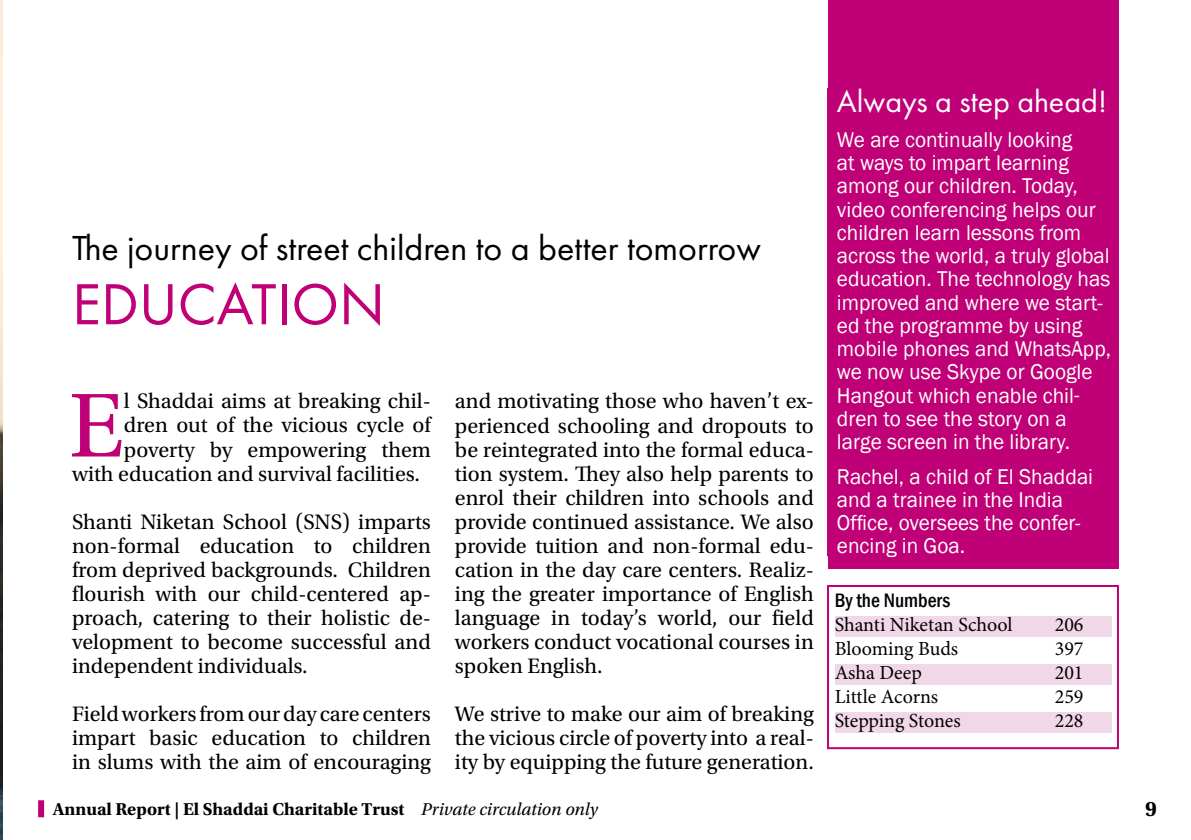
<style>
.page{position:relative;width:1191px;height:840px;background:#fff}
.page>*{position:absolute;margin:0;border:0;box-sizing:border-box;transform-origin:0 0}
.t1{font:95.6px "Utopia Std";color:#c00076}
.t2{font:60px "Futura PT";color:#c00076}
.t3{font:36px "Futura PT";color:#000}
.t4{font:32px "Futura PT";color:#fff}
.t5{font:22px/24px "Utopia Std";color:#000;text-align:justify}
.t6{font:22px/23.2px "Franklin Gothic";color:#fff}
.t7{font:700 22px "Utopia Std";color:#000}
.t8{font:20px "Minion Pro";color:#000}
.t9{font:500 condensed 20px "Franklin Gothic";color:#000}
.t10{font:700 18px "Utopia Std";color:#000}
.s1{font-weight:400;font-style:italic}
</style>
<div class="page">
<div style="left:38px;top:799px;width:6px;height:17px;background:#c00076"></div>
<img style="left:0;top:0;width:2px;height:839px">
<div style="left:828px;top:0;width:291px;height:568px;background:#c00076"></div>
<div style="left:834px;top:615px;width:277px;height:20px;background:#f1d7e8"></div>
<div style="left:834px;top:663px;width:277px;height:20px;background:#f1d7e8"></div>
<div style="left:834px;top:711px;width:277px;height:20px;background:#f1d7e8"></div>
<div style="left:827px;top:584px;width:292px;height:164px;border:2px solid #c00076"></div>
<hr style="left:827px;top:88px;width:2px;height:468px;background:#c00076">
<h3 class="t3" style="left:72px;top:227px;width:690px">The journey of street children to a better tomorrow</h3>
<h2 class="t2" style="left:72px;top:268px;width:314px">EDUCATION</h2>
<h1 class="t1" style="left:69px;top:373px;width:57px">E</h1>
<p class="t5" style="left:124px;top:389px;width:308px">l Shaddai aims at breaking chil-</p>
<p class="t5" style="left:124px;top:413px;width:308px">dren out of the vicious cycle of</p>
<p class="t5" style="left:124px;top:437px;width:308px">poverty by empowering them</p>
<p class="t5" style="left:72px;top:461px;width:349px">with education and survival facilities.</p>
<p class="t5" style="left:72px;top:509px;width:360px">Shanti Niketan School (SNS) imparts non-formal education to children from deprived backgrounds. Children flourish with our child-centered ap&shy;proach, catering to their holistic de&shy;velopment to become successful and independent individuals.</p>
<p class="t5" style="left:72px;top:701px;width:360px">Field workers from our day care centers impart basic education to children in slums with the aim of encouraging</p>
<p class="t5" style="left:455px;top:389px;width:360px">and motivating those who haven’t ex&shy;perienced schooling and dropouts to be reintegrated into the formal educa&shy;tion system. They also help parents to enrol their children into schools and provide continued assistance. We also provide tuition and non-formal edu&shy;cation in the day care centers. Realiz&shy;ing the greater importance of English language in today’s world, our field workers conduct vocational courses in spoken English.</p>
<p class="t5" style="left:455px;top:701px;width:360px">We strive to make our aim of breaking the vicious circle of poverty into a real&shy;ity by equipping the future generation.</p>
<h3 class="t4" style="left:837px;top:83px;width:271px">Always a step ahead!</h3>
<p class="t6" style="left:837px;top:128px;width:276px">We are continually looking<br>at ways to impart learning among our children. Today, video conferencing helps our children learn lessons from across the world, a truly global education. The technology has improved and where we start&shy;ed the programme by using mobile phones and WhatsApp, we now use Skype or Google<br>Hangout which enable chil&shy;dren to see the story on a large screen in the library.</p>
<p class="t6" style="left:837px;top:465px;width:258px">Rachel, a child of El Shaddai and a trainee in the India<br>Office, oversees the confer&shy;encing in Goa.</p>
<p class="t9" style="left:834px;top:586px;width:117px">By the Numbers</p>
<p class="t8" style="left:834px;top:610px;width:179px">Shanti Niketan School</p>
<p class="t8" style="left:1054px;top:610px;width:30px">206</p>
<p class="t8" style="left:834px;top:634px;width:125px">Blooming Buds</p>
<p class="t8" style="left:1054px;top:634px;width:30px">397</p>
<p class="t8" style="left:834px;top:658px;width:89px">Asha Deep</p>
<p class="t8" style="left:1054px;top:658px;width:30px">201</p>
<p class="t8" style="left:834px;top:682px;width:105px">Little Acorns</p>
<p class="t8" style="left:1054px;top:682px;width:30px">259</p>
<p class="t8" style="left:834px;top:706px;width:128px">Stepping Stones</p>
<p class="t8" style="left:1054px;top:706px;width:30px">228</p>
<p class="t10" style="left:53px;top:798px;width:546px">Annual Report | El Shaddai Charitable Trust <span class="s1">Private circulation only</span></p>
<p class="t7" style="left:1145px;top:795px;width:13px">9</p>
</div>
